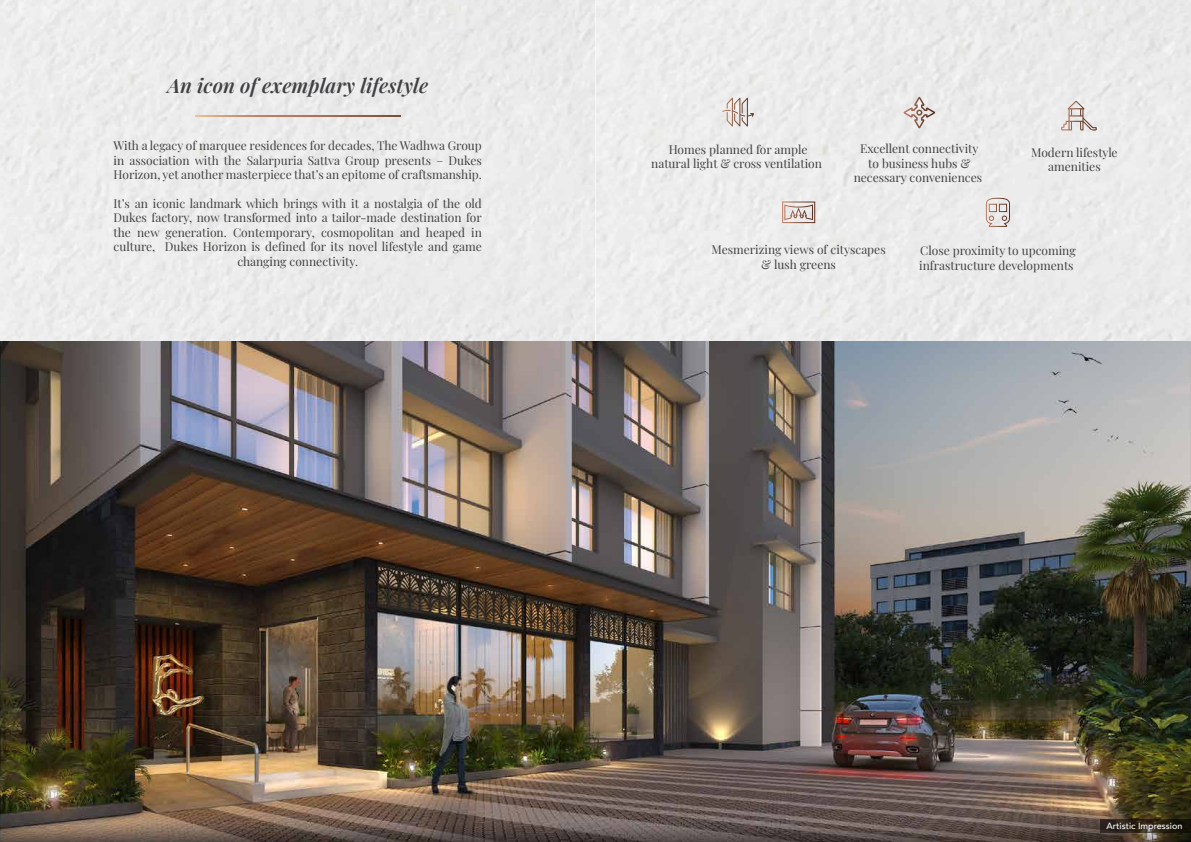
<style>
.page{position:relative;width:1191px;height:842px;background:#fff}
.page>*{position:absolute;margin:0;border:0;box-sizing:border-box;transform-origin:0 0}
.t1{font:italic 600 20px "Playfair Display";color:#414042}
.t2{font:12px/14.4px "Playfair Display";color:#414042;text-align:center}
.t3{font:500 9px "Avenir";color:#fff}
</style>
<div class="page">
<div style="left:0;top:0;width:1191px;height:342px;background:#ececec"></div>
<svg style="left:196px;top:116px;width:204px;height:1px"></svg>
<svg style="left:722px;top:98px;width:32px;height:29px"></svg>
<svg style="left:1061px;top:101px;width:36px;height:30px"></svg>
<svg style="left:903px;top:97px;width:32px;height:31px"></svg>
<svg style="left:782px;top:202px;width:33px;height:21px"></svg>
<svg style="left:986px;top:198px;width:24px;height:29px"></svg>
<img style="left:0;top:342px;width:1191px;height:500px">
<svg style="left:1101px;top:819px;width:90px;height:13px"></svg>
<h1 class="t1" style="left:167px;top:70px;width:262px">An icon of exemplary lifestyle</h1>
<p class="t2" style="left:114px;top:138px;width:370px;text-align:justify">With a legacy of marquee residences for decades, The Wadhwa Group in association with the Salarpuria Sattva Group presents – Dukes Horizon, yet another masterpiece that’s an epitome of craftsmanship.</p>
<p class="t2" style="left:114px;top:195px;width:370px">It’s an iconic landmark which brings with it a nostalgia of the old Dukes factory, now transformed into a tailor-made destination for the new generation. Contemporary, cosmopolitan and heaped in culture, Dukes Horizon is defined for its novel lifestyle and game changing connectivity.</p>
<p class="t2" style="left:853px;top:141px;width:130px">Excellent connectivity to business hubs &amp; necessary conveniences</p>
<p class="t2" style="left:651px;top:141px;width:172px">Homes planned for ample natural light &amp; cross ventilation</p>
<p class="t2" style="left:1031px;top:144px;width:88px">Modern lifestyle amenities</p>
<p class="t2" style="left:711px;top:242px;width:176px">Mesmerizing views of cityscapes &amp; lush greens</p>
<p class="t2" style="left:919px;top:242px;width:158px;text-align:left">Close proximity to upcoming infrastructure developments</p>
<p class="t3" style="left:1106px;top:818px;width:77px">Artistic Impression</p>
</div>
